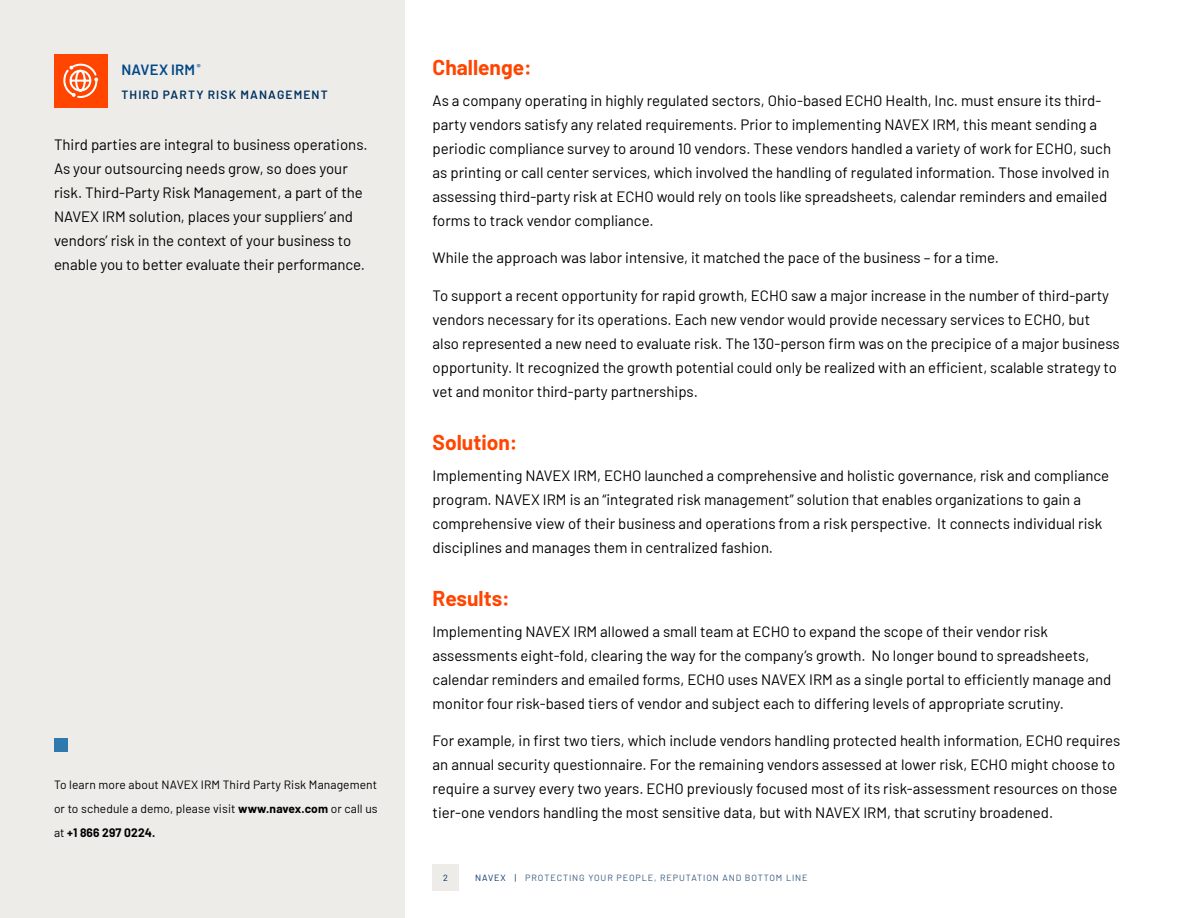
<style>
.page{position:relative;width:1188px;height:918px;background:#fff}
.page>*{position:absolute;margin:0;border:0;box-sizing:border-box;transform-origin:0 0}
.t1{font:700 21px "Barlow";color:#ff4500}
.t2{font:15px/24px "Barlow";color:#000}
.t3{font:600 14.85px "Barlow";letter-spacing:.01em;color:#004787}
.t4{font:12px/24px "Barlow";letter-spacing:.01em;color:#000;text-align:justify}
.t5{font:600 12px "Barlow";letter-spacing:.095em;color:#00315f}
.t6{font:9px "Barlow";letter-spacing:.1em;color:#335a7f}
.t7{font:9px "Barlow";color:#00315f}
.s1{font-weight:700}
.s2{color:#00315f}
</style>
<div class="page">
<div style="left:0;top:0;width:405px;height:918px;background:#eeece9"></div>
<div style="left:432px;top:864px;width:27px;height:27px;background:#eeece9"></div>
<div style="left:54px;top:738px;width:14px;height:14px;background:#2f79af"></div>
<div style="left:54px;top:54px;width:54px;height:54px;background:#ff4500"></div>
<svg style="left:63px;top:63px;width:35px;height:35px"></svg>
<p class="t3" style="left:122px;top:59px;width:81px">NAVEX IRM <sup>®</sup></p>
<p class="t5" style="left:122px;top:86px;width:208px">THIRD PARTY RISK MANAGEMENT</p>
<p class="t2" style="left:54px;top:131px;width:315px">Third parties are integral to business operations.<br>As your outsourcing needs grow, so does your risk. Third-Party Risk Management, a part of the NAVEX IRM solution, places your suppliers’ and vendors’ risk in the context of your business to enable you to better evaluate their performance.</p>
<p class="t4" style="left:54px;top:772px;width:325px">To learn more about NAVEX IRM Third Party Risk Management or to schedule a demo, please visit <span class="s1">www.navex.com</span> or call us at <span class="s1">+1 866 297 0224.</span></p>
<h1 class="t1" style="left:433px;top:52px;width:101px">Challenge:</h1>
<p class="t2" style="left:433px;top:87px;width:680px">As a company operating in highly regulated sectors, Ohio-based ECHO Health, Inc. must ensure its third&shy;party vendors satisfy any related requirements. Prior to implementing NAVEX IRM, this meant sending a periodic compliance survey to around 10 vendors. These vendors handled a variety of work for ECHO, such as printing or call center services, which involved the handling of regulated information. Those involved in assessing third-party risk at ECHO would rely on tools like spreadsheets, calendar reminders and emailed forms to track vendor compliance.</p>
<p class="t2" style="left:433px;top:245px;width:568px">While the approach was labor intensive, it matched the pace of the business – for a time.</p>
<p class="t2" style="left:433px;top:282px;width:689px">To support a recent opportunity for rapid growth, ECHO saw a major increase in the number of third-party vendors necessary for its operations. Each new vendor would provide necessary services to ECHO, but also represented a new need to evaluate risk. The 130-person firm was on the precipice of a major business opportunity. It recognized the growth potential could only be realized with an efficient, scalable strategy to vet and monitor third-party partnerships.</p>
<h1 class="t1" style="left:433px;top:427px;width:86px">Solution:</h1>
<p class="t2" style="left:433px;top:462px;width:678px">Implementing NAVEX IRM, ECHO launched a comprehensive and holistic governance, risk and compliance program. NAVEX IRM is an “integrated risk management” solution that enables organizations to gain a comprehensive view of their business and operations from a risk perspective. It connects individual risk disciplines and manages them in centralized fashion.</p>
<h1 class="t1" style="left:433px;top:583px;width:79px">Results:</h1>
<p class="t2" style="left:433px;top:618px;width:680px">Implementing NAVEX IRM allowed a small team at ECHO to expand the scope of their vendor risk assessments eight-fold, clearing the way for the company’s growth. No longer bound to spreadsheets, calendar reminders and emailed forms, ECHO uses NAVEX IRM as a single portal to efficiently manage and monitor four risk-based tiers of vendor and subject each to differing levels of appropriate scrutiny.</p>
<p class="t2" style="left:433px;top:728px;width:689px">For example, in first two tiers, which include vendors handling protected health information, ECHO requires an annual security questionnaire. For the remaining vendors assessed at lower risk, ECHO might choose to require a survey every two years. ECHO previously focused most of its risk-assessment resources on those tier-one vendors handling the most sensitive data, but with NAVEX IRM, that scrutiny broadened.</p>
<p class="t7" style="left:443px;top:871px;width:6px">2</p>
<p class="t6" style="left:475px;top:871px;width:334px"><span class="s2">NAVEX |</span> PROTECTING YOUR PEOPLE, REPUTATION AND BOTTOM LINE</p>
</div>
